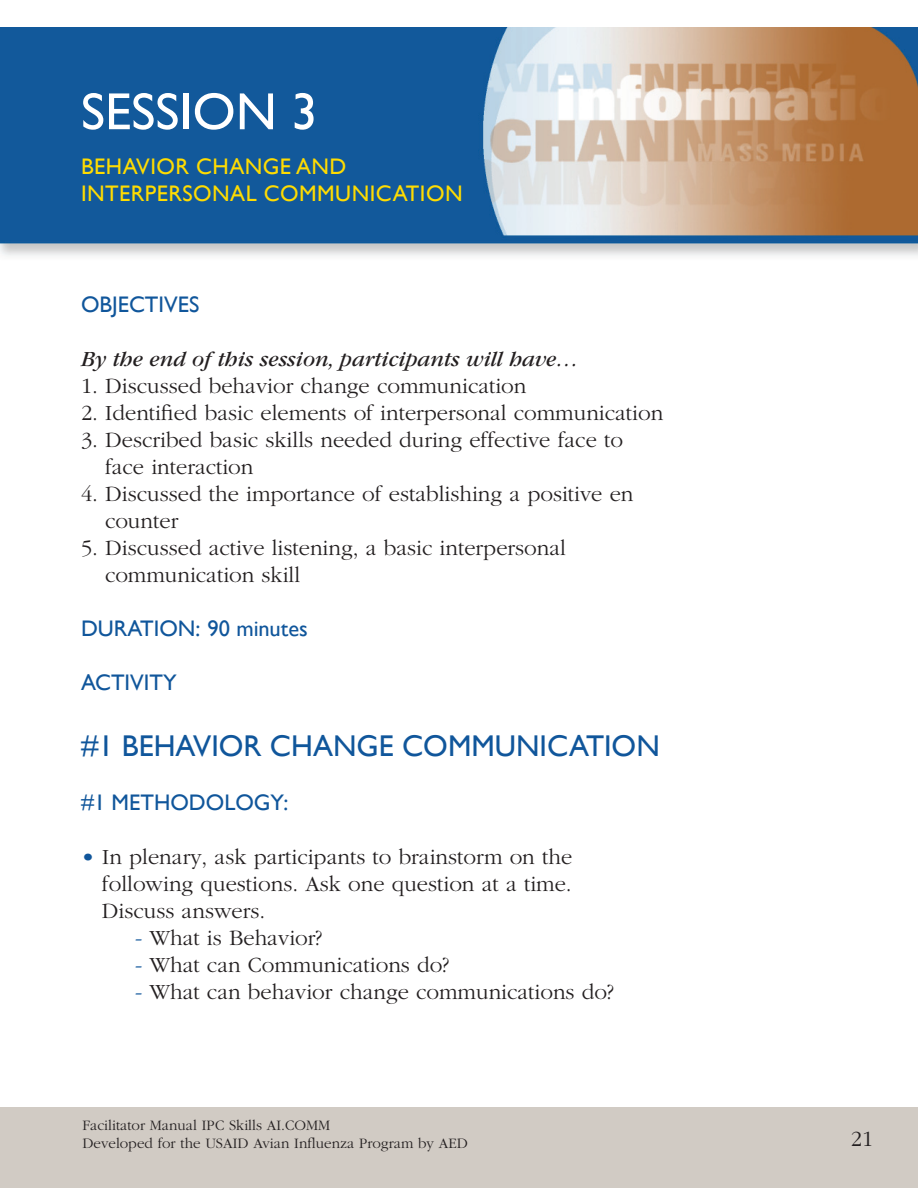
<style>
.page{position:relative;width:918px;height:1188px;background:#fff}
.page>*{position:absolute;margin:0;border:0;box-sizing:border-box;transform-origin:0 0}
.t1{font:52.5px "Gill Sans";color:#fff}
.t2{font:30px "Gill Sans";color:#10569b}
.t3{font:300 22.5px/27px "Garamond";color:#231f20}
.t4{font:22.5px "Gill Sans";color:#10569b}
.t5{font:italic 22.5px "Garamond";color:#231f20}
.t6{font:22.5px/27px "Gill Sans";letter-spacing:.02em;color:#ffdc01}
.t7{font:300 15px/18px "Garamond";color:#231f20}
.s1{color:#10569b}
</style>
<div class="page">
<div style="left:0;top:1107px;width:918px;height:81px;background:#d1cbc4"></div>
<img style="left:0;top:27px;width:918px;height:229px">
<h1 class="t1" style="left:81px;top:81px;width:238px">SESSION 3</h1>
<p class="t6" style="left:81px;top:153px;width:383px">BEHAVIOR CHANGE AND<br>INTERPERSONAL COMMUNICATION</p>
<p class="t4" style="left:81px;top:292px;width:120px">OBJECTIVES</p>
<p class="t5" style="left:81px;top:352px;width:499px">By the end of this session, participants will have…</p>
<p class="t3" style="left:81px;top:374px;width:447px">1. Discussed behavior change communication</p>
<p class="t3" style="left:81px;top:401px;width:584px">2. Identified basic elements of interpersonal communication</p>
<p class="t3" style="left:105px;top:428px;width:520px;text-indent:-24px">3. Described basic skills needed during effective face to face interaction</p>
<p class="t3" style="left:105px;top:482px;width:530px;text-indent:-24px">4. Discussed the importance of establishing a positive en counter</p>
<p class="t3" style="left:105px;top:536px;width:463px;text-indent:-24px">5. Discussed active listening, a basic interpersonal communication skill</p>
<p class="t4" style="left:81px;top:616px;width:228px">DURATION: 90 minutes</p>
<p class="t4" style="left:81px;top:670px;width:97px">ACTIVITY</p>
<h2 class="t2" style="left:81px;top:729px;width:580px">#1 BEHAVIOR CHANGE COMMUNICATION</h2>
<p class="t4" style="left:81px;top:790px;width:209px">#1 METHODOLOGY:</p>
<p class="t3" style="left:102px;top:845px;width:472px;text-align:justify;text-indent:-21px"><span class="s1">•</span> In plenary, ask participants to brainstorm on the following questions. Ask one question at a time.<br>Discuss answers.</p>
<p class="t3" style="left:135px;top:926px;width:189px"><span class="s1">-</span> What is Behavior?</p>
<p class="t3" style="left:135px;top:953px;width:316px"><span class="s1">-</span> What can Communications do?</p>
<p class="t3" style="left:135px;top:980px;width:480px"><span class="s1">-</span> What can behavior change communications do?</p>
<p class="t7" style="left:82px;top:1118px;width:249px">Facilitator Manual IPC Skills AI.COMM</p>
<p class="t7" style="left:82px;top:1119px;width:387px;text-indent:115px">: SES ION 2<br>Developed for the USAID Avian Influenza Program by AED</p>
<p class="t3" style="left:851px;top:1127px;width:24px">21</p>
</div>
